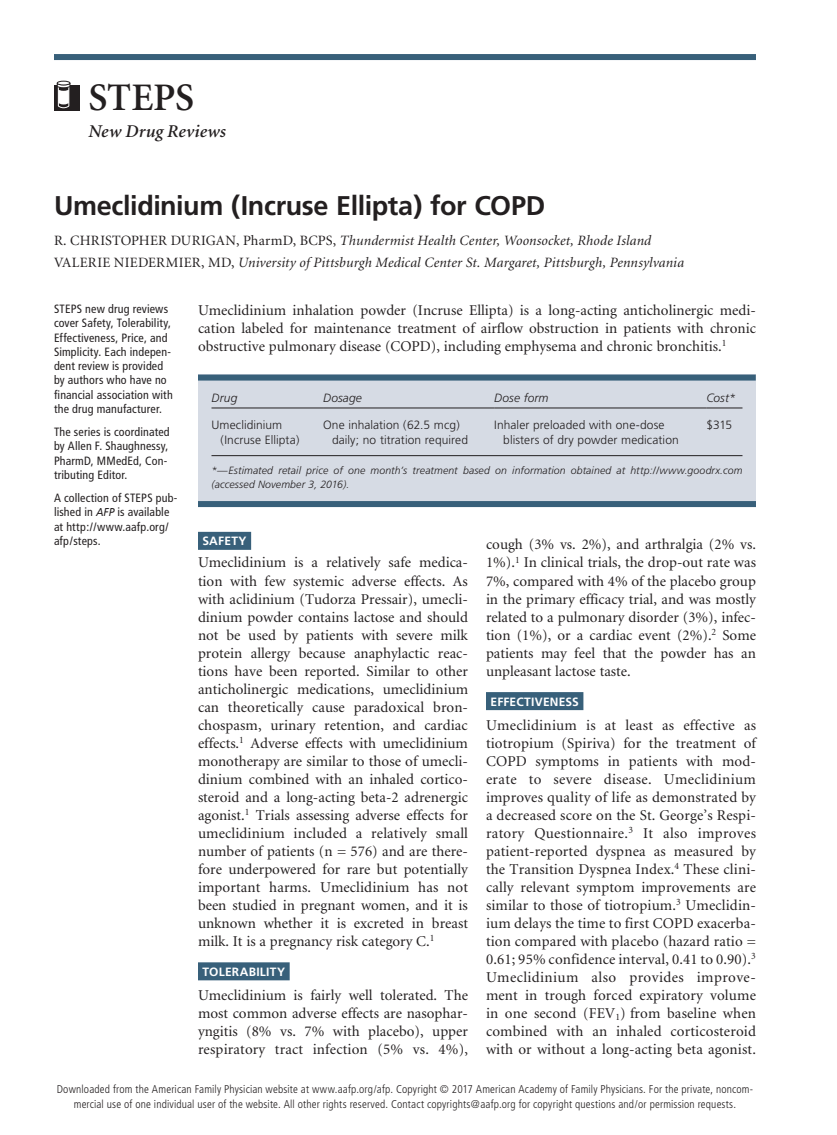
<style>
.page{position:relative;width:837px;height:1135px;background:#fff}
.page>*{position:absolute;margin:0;border:0;box-sizing:border-box;transform-origin:0 0}
.department_name{font:600 39px "Minion";letter-spacing:-.005em;color:#231f20}
.article_title{font:700 27px "Frutiger";letter-spacing:-.015em;color:#231f20}
.department_descripti{font:italic 600 18px "Minion";letter-spacing:.01em;color:#231f20}
.body_noindent{font:15px/18px "Minion";color:#231f20;text-align:justify}
.byline{font:italic 14.25px "Minion";letter-spacing:.01em;color:#231f20}
.t1{font:italic 12.75px "Minion";color:#231f20}
.t2{font:italic 600 12.75px "Minion";letter-spacing:.005em;color:#231f20}
.t3{font:12.75px "Minion";letter-spacing:.03em;color:#231f20}
.blurb{font:condensed 12px/14.2px "Frutiger";letter-spacing:.01em;color:#231f20}
.table_data{font:300 12px/15px "Frutiger";letter-spacing:.005em;color:#231f20}
.head2_rule{font:700 12px "Frutiger";letter-spacing:.02em;color:#fff}
.table_head1{font:italic 300 12px "Frutiger";letter-spacing:.01em;color:#231f20}
.copyright{font:300 condensed 11.25px/15px "Frutiger";letter-spacing:.015em;color:#231f20;text-align:center}
.table_note_rule{font:italic 300 10.5px/13.5px "Frutiger";letter-spacing:.01em;color:#231f20}
.s1{font-style:normal}
.s2{font-style:italic;font-stretch:normal;font-size:11.4px}
.s3{font-family:"Frutiger";font-weight:700;font-style:normal;font-size:15px}
</style>
<div class="page">
<div style="left:198px;top:531px;width:53px;height:18px;background:#38607a"></div>
<div style="left:198px;top:961px;width:92px;height:18px;background:#38607a"></div>
<div style="left:486px;top:691px;width:97px;height:18px;background:#38607a"></div>
<div style="left:198px;top:374px;width:558px;height:133px;background:#d6dbe4"></div>
<div style="left:198px;top:374px;width:558px;height:6px;background:#38607a"></div>
<hr style="left:212px;top:407px;width:111px;height:1px;background:#231f20">
<hr style="left:323px;top:407px;width:171px;height:1px;background:#231f20">
<hr style="left:494px;top:407px;width:212px;height:1px;background:#231f20">
<hr style="left:706px;top:407px;width:37px;height:1px;background:#231f20">
<hr style="left:212px;top:455px;width:530px;height:1px;background:#231f20">
<div style="left:198px;top:501px;width:558px;height:6px;background:#38607a"></div>
<div style="left:54px;top:54px;width:702px;height:6px;background:#38607a"></div>
<div style="left:54px;top:85px;width:25px;height:25px;background:#231f20"></div>
<svg style="left:57px;top:80px;width:14px;height:28px"></svg>
<div style="left:57px;top:81px;width:13px;height:4px;border:1px solid #231f20;border-radius:50%"></div>
<p class="department_name" style="left:88px;top:77px;width:107px">STEPS</p>
<p class="department_descripti" style="left:88px;top:122px;width:139px">New Drug Reviews</p>
<p class="article_title" style="left:54px;top:190px;width:493px">Umeclidinium (Incruse Ellipta) for COPD</p>
<p class="byline" style="left:54px;top:234px;width:599px"><span class="s1">R. CHRISTOPHER DURIGAN, PharmD, BCPS,</span> Thundermist Health Center, Woonsocket, Rhode Island</p>
<p class="byline" style="left:54px;top:255px;width:632px"><span class="s1">VALERIE NIEDERMIER, MD,</span> University of Pittsburgh Medical Center St. Margaret, Pittsburgh, Pennsylvania</p>
<p class="blurb" style="left:54px;top:302px;width:120px">STEPS new drug reviews cover Safety, Tolerability,<br>Effectiveness, Price, and<br>Simplicity. Each indepen&shy;dent review is provided by authors who have no financial association with the drug manufacturer.</p>
<p class="blurb" style="left:54px;top:425px;width:117px">The series is coordinated by Allen F. Shaughnessy,<br>PharmD, MMedEd, Con&shy;tributing Editor.</p>
<p class="blurb" style="left:54px;top:491px;width:125px">A collection of STEPS pub&shy;lished in <span class="s2">AFP</span> is available at http://www.aafp.org/ afp/steps.</p>
<p class="body_noindent" style="left:198px;top:302px;width:560px">Umeclidinium inhalation powder (Incruse Ellipta) is a long-acting anticholinergic medi&shy;cation labeled for maintenance treatment of airflow obstruction in patients with chronic obstructive pulmonary disease (COPD), including emphysema and chronic bronchitis.<sup>1</sup></p>
<p class="table_head1" style="left:212px;top:390px;width:27px">Drug</p>
<p class="table_head1" style="left:323px;top:390px;width:40px">Dosage</p>
<p class="table_head1" style="left:494px;top:390px;width:56px">Dose form</p>
<p class="table_head1" style="left:706px;top:390px;width:31px">Cost*</p>
<p class="table_data" style="left:220px;top:417px;width:80px;text-indent:-9px">Umeclidinium (Incruse Ellipta)</p>
<p class="table_data" style="left:332px;top:417px;width:138px;text-indent:-9px">One inhalation (62.5 mcg) daily; no titration required</p>
<p class="table_data" style="left:503px;top:417px;width:177px;text-indent:-9px">Inhaler preloaded with one-dose blisters of dry powder medication</p>
<p class="table_data" style="left:706px;top:417px;width:27px">$315</p>
<p class="table_note_rule" style="left:212px;top:463px;width:532px">*—Estimated retail price of one month’s treatment based on information obtained at http://www.goodrx.com (accessed November 3, 2016).</p>
<p class="head2_rule" style="left:202px;top:534px;width:46px">SAFETY</p>
<p class="body_noindent" style="left:198px;top:554px;width:272px">Umeclidinium is a relatively safe medica&shy;tion with few systemic adverse effects. As with aclidinium (Tudorza Pressair), umecli&shy;dinium powder contains lactose and should not be used by patients with severe milk protein allergy because anaphylactic reac&shy;tions have been reported. Similar to other anticholinergic medications, umeclidinium can theoretically cause paradoxical bron&shy;chospasm, urinary retention, and cardiac effects.<sup>1</sup> Adverse effects with umeclidinium monotherapy are similar to those of umecli&shy;dinium combined with an inhaled cortico&shy;steroid and a long-acting beta-2 adrenergic agonist.<sup>1</sup> Trials assessing adverse effects for umeclidinium included a relatively small number of patients (n = 576) and are there&shy;fore underpowered for rare but potentially important harms. Umeclidinium has not been studied in pregnant women, and it is unknown whether it is excreted in breast milk. It is a pregnancy risk category C.<sup>1</sup></p>
<p class="head2_rule" style="left:202px;top:964px;width:84px">TOLERABILITY</p>
<p class="body_noindent" style="left:198px;top:986px;width:272px">Umeclidinium is fairly well tolerated. The most common adverse effects are nasophar&shy;yngitis (8% vs. 7% with placebo), upper respiratory tract infection (5% vs. 4%),</p>
<p class="body_noindent" style="left:486px;top:536px;width:272px">cough (3% vs. 2%), and arthralgia (2% vs.<br>1%).<sup>1</sup> In clinical trials, the drop-out rate was 7%, compared with 4% of the placebo group in the primary efficacy trial, and was mostly related to a pulmonary disorder (3%), infec&shy;tion (1%), or a cardiac event (2%).<sup>2</sup> Some patients may feel that the powder has an unpleasant lactose taste.</p>
<p class="head2_rule" style="left:490px;top:694px;width:90px">EFFECTIVENESS</p>
<p class="body_noindent" style="left:486px;top:716px;width:272px">Umeclidinium is at least as effective as tiotropium (Spiriva) for the treatment of COPD symptoms in patients with mod&shy;erate to severe disease. Umeclidinium improves quality of life as demonstrated by a decreased score on the St. George’s Respi&shy;ratory Questionnaire.<sup>3</sup> It also improves patient-reported dyspnea as measured by the Transition Dyspnea Index.<sup>4</sup> These clini&shy;cally relevant symptom improvements are similar to those of tiotropium.<sup>3</sup> Umeclidin&shy;ium delays the time to first COPD exacerba&shy;tion compared with placebo (hazard ratio = 0.61; 95% confidence interval, 0.41 to 0.90).<sup>3<br></sup>Umeclidinium also provides improve&shy;ment in trough forced expiratory volume in one second (FEV<sub>1</sub>) from baseline when combined with an inhaled corticosteroid with or without a long-acting beta agonist.</p>
<p class="t2" style="left:54px;top:1080px;width:175px"><span class="s3">120</span> American Family Physician</p>
<p class="t3" style="left:357px;top:1080px;width:97px">www.aafp.org/afp</p>
<p class="t1" style="left:548px;top:1080px;width:208px">Volume 95, Number 2 ◆ January 15, 2017</p>
<p class="copyright" style="left:57px;top:1081px;width:698px">Downloaded from the American Family Physician website at www.aafp.org/afp. Copyright © 2017 American Academy of Family Physicians. For the private, noncom&shy;mercial use of one individual user of the website. All other rights reserved. Contact copyrights@aafp.org for copyright questions and/or permission requests.</p>
</div>
